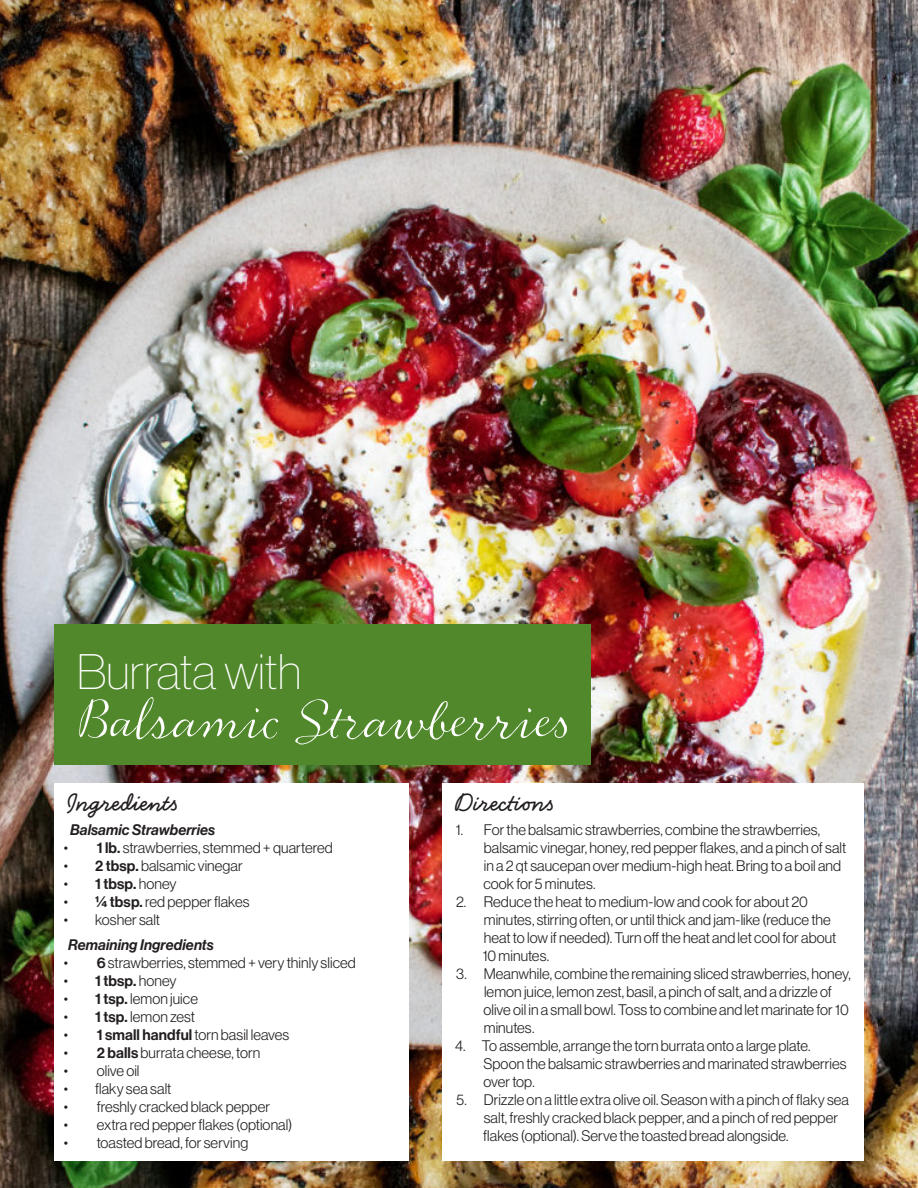
<style>
.page{position:relative;width:918px;height:1188px;background:#fff}
.page>*{position:absolute;margin:0;border:0;box-sizing:border-box;transform-origin:0 0}
.t1{font:62.25px "Handsome Pro Classic";letter-spacing:.045em;color:#fff}
.t2{font:48.75px "N Haas Grotesk DS Pro 25 Th";color:#fff}
.t3{font:700 27px "Handsome Pro";color:#231f20}
.t4{font:15px/18px "N Haas Grotesk DS Pro 45 Lt";letter-spacing:.005em;color:#231f20}
.t5{font:15px "N Haas Grotesk DS Pro 66 Md It";letter-spacing:.005em;color:#231f20}
.s1{font-family:"N Haas Grotesk DS Pro 65 Md"}
</style>
<div class="page">
<img style="left:0;top:0;width:918px;height:1188px">
<div style="left:54px;top:624px;width:537px;height:141px;background:#51882c"></div>
<div style="left:54px;top:783px;width:355px;height:378px;background:#fff"></div>
<div style="left:442px;top:783px;width:422px;height:378px;background:#fff"></div>
<p class="t2" style="left:77px;top:644px;width:226px">Burrata with</p>
<p class="t1" style="left:79px;top:685px;width:491px">Balsamic Strawberries</p>
<p class="t3" style="left:68px;top:786px;width:112px">Ingredients</p>
<p class="t3" style="left:456px;top:786px;width:99px">Directions</p>
<p class="t5" style="left:70px;top:821px;width:147px">Balsamic Strawberries</p>
<p class="t4" style="left:64px;top:839px;width:270px">• <span class="s1">1 lb.</span> strawberries, stemmed + quartered</p>
<p class="t4" style="left:64px;top:857px;width:180px">• <span class="s1">2 tbsp.</span> balsamic vinegar</p>
<p class="t4" style="left:64px;top:875px;width:114px">• <span class="s1">1 tbsp.</span> honey</p>
<p class="t4" style="left:64px;top:893px;width:187px">• <span class="s1">1/4 tbsp.</span> red pepper flakes</p>
<p class="t4" style="left:64px;top:911px;width:98px">• kosher salt</p>
<p class="t5" style="left:68px;top:936px;width:147px">Remaining Ingredients</p>
<p class="t4" style="left:64px;top:954px;width:294px">• <span class="s1">6</span> strawberries, stemmed + very thinly sliced</p>
<p class="t4" style="left:64px;top:972px;width:114px">• <span class="s1">1 tbsp.</span> honey</p>
<p class="t4" style="left:64px;top:990px;width:136px">• <span class="s1">1 tsp.</span> lemon juice</p>
<p class="t4" style="left:64px;top:1008px;width:133px">• <span class="s1">1 tsp.</span> lemon zest</p>
<p class="t4" style="left:64px;top:1026px;width:227px">• <span class="s1">1 small handful</span> torn basil leaves</p>
<p class="t4" style="left:64px;top:1044px;width:198px">• <span class="s1">2 balls</span> burrata cheese, torn</p>
<p class="t4" style="left:64px;top:1062px;width:77px">• olive oil</p>
<p class="t4" style="left:64px;top:1080px;width:109px">• flaky sea salt</p>
<p class="t4" style="left:64px;top:1098px;width:208px">• freshly cracked black pepper</p>
<p class="t4" style="left:64px;top:1116px;width:230px">• extra red pepper flakes (optional)</p>
<p class="t4" style="left:64px;top:1134px;width:186px">• toasted bread, for serving</p>
<p class="t4" style="left:483px;top:821px;width:364px;text-indent:-28px">1. For the balsamic strawberries, combine the strawberries, balsamic vinegar, honey, red pepper flakes, and a pinch of salt in a 2 qt saucepan over medium-high heat. Bring to a boil and cook for 5 minutes.</p>
<p class="t4" style="left:483px;top:893px;width:355px;text-indent:-27px">2. Reduce the heat to medium-low and cook for about 20 minutes, stirring often, or until thick and jam-like (reduce the heat to low if needed). Turn off the heat and let cool for about 10 minutes.</p>
<p class="t4" style="left:483px;top:965px;width:369px;text-indent:-27px">3. Meanwhile, combine the remaining sliced strawberries, honey, lemon juice, lemon zest, basil, a pinch of salt, and a drizzle of olive oil in a small bowl. Toss to combine and let marinate for 10 minutes.</p>
<p class="t4" style="left:483px;top:1037px;width:365px;text-indent:-28px">4. To assemble, arrange the torn burrata onto a large plate.<br>Spoon the balsamic strawberries and marinated strawberries over top.</p>
<p class="t4" style="left:483px;top:1091px;width:367px;text-indent:-27px">5. Drizzle on a little extra olive oil. Season with a pinch of flaky sea salt, freshly cracked black pepper, and a pinch of red pepper flakes (optional). Serve the toasted bread alongside.</p>
</div>
